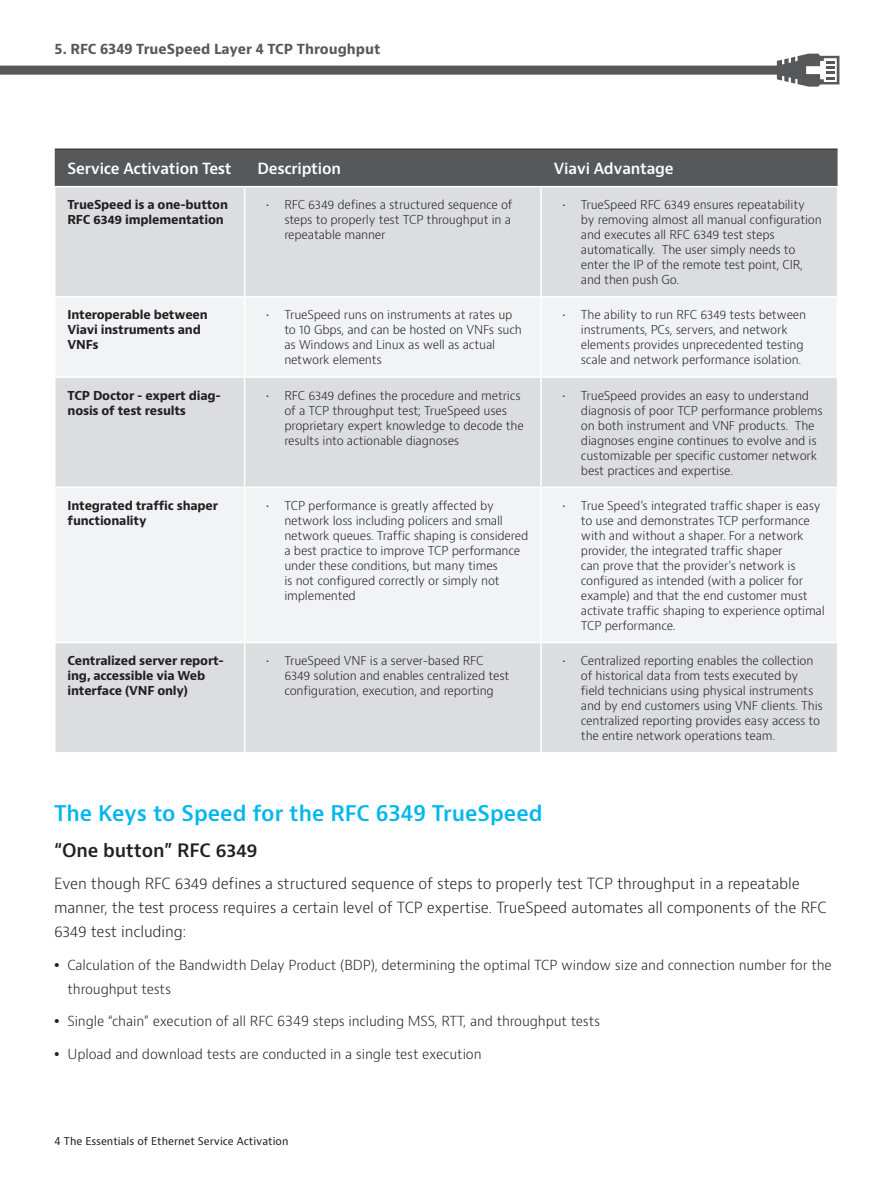
<style>
.page{position:relative;width:893px;height:1191px;background:#fff}
.page>*{position:absolute;margin:0;border:0;box-sizing:border-box;transform-origin:0 0}
.t1{font:600 21px "Bernino Sans";color:#00b6ef}
.t2{font:600 18px "Bernino Sans";letter-spacing:-.01em;color:#231f20}
.t3{font:300 15px/24px "Bernino Sans";letter-spacing:-.01em;color:#231f20}
.t4{font:600 15px "Bernino Sans";letter-spacing:-.015em;color:#fff}
.t5{font:300 13.5px/24px "Bernino Sans";letter-spacing:-.01em;color:#231f20}
.t6{font:700 13.5px "Bernino Sans";color:#57585a}
.t7{font:300 12px/15px "Bernino Sans";letter-spacing:-.015em;color:#231f20}
.t8{font:700 12px/15px "Bernino Sans";letter-spacing:-.015em;color:#231f20}
.t9{font:10.5px "Bernino Sans";color:#231f20}
</style>
<div class="page">
<svg style="left:777px;top:54px;width:62px;height:33px"></svg>
<div style="left:0;top:66px;width:777px;height:9px;background:#57585a"></div>
<div style="left:55px;top:150px;width:782px;height:36px;background:#57585a"></div>
<div style="left:56px;top:187px;width:781px;height:565px;background:#dcdddf"></div>
<svg style="left:56px;top:298px;width:781px;height:344px;fill:#f2f3f4"></svg>
<hr style="left:55px;top:149px;width:190px;height:1px;background:#231f20">
<hr style="left:245px;top:149px;width:296px;height:1px;background:#231f20">
<hr style="left:541px;top:149px;width:297px;height:1px;background:#231f20">
<hr style="left:244px;top:187px;width:1px;height:109px;background:#fff">
<hr style="left:540px;top:187px;width:2px;height:109px;background:#fff">
<hr style="left:54px;top:296px;width:191px;height:2px;background:#fff">
<hr style="left:245px;top:296px;width:296px;height:2px;background:#fff">
<hr style="left:244px;top:298px;width:1px;height:78px;background:#fff">
<hr style="left:541px;top:296px;width:297px;height:2px;background:#fff">
<hr style="left:540px;top:298px;width:2px;height:78px;background:#fff">
<hr style="left:54px;top:376px;width:191px;height:2px;background:#fff">
<hr style="left:245px;top:376px;width:296px;height:2px;background:#fff">
<hr style="left:244px;top:378px;width:1px;height:108px;background:#fff">
<hr style="left:541px;top:376px;width:297px;height:2px;background:#fff">
<hr style="left:540px;top:378px;width:2px;height:108px;background:#fff">
<hr style="left:54px;top:486px;width:191px;height:2px;background:#fff">
<hr style="left:245px;top:486px;width:296px;height:2px;background:#fff">
<hr style="left:244px;top:488px;width:1px;height:154px;background:#fff">
<hr style="left:541px;top:486px;width:297px;height:2px;background:#fff">
<hr style="left:540px;top:488px;width:2px;height:154px;background:#fff">
<hr style="left:54px;top:642px;width:191px;height:1px;background:#fff">
<hr style="left:245px;top:642px;width:296px;height:1px;background:#fff">
<hr style="left:244px;top:643px;width:1px;height:109px;background:#fff">
<hr style="left:541px;top:642px;width:297px;height:1px;background:#fff">
<hr style="left:540px;top:643px;width:2px;height:109px;background:#fff">
<p class="t6" style="left:55px;top:40px;width:327px">5. RFC 6349 TrueSpeed Layer 4 TCP Throughput</p>
<p class="t4" style="left:68px;top:159px;width:166px">Service Activation Test</p>
<p class="t4" style="left:257px;top:159px;width:85px">Description</p>
<p class="t4" style="left:554px;top:159px;width:122px">Viavi Advantage</p>
<p class="t8" style="left:68px;top:197px;width:162px">TrueSpeed is a one-button<br>RFC 6349 implementation</p>
<p class="t7" style="left:284px;top:197px;width:230px;text-indent:-18px">• RFC 6349 defines a structured sequence of steps to properly test TCP throughput in a repeatable manner</p>
<p class="t7" style="left:581px;top:197px;width:242px;text-indent:-18px">• TrueSpeed RFC 6349 ensures repeatability<br>by removing almost all manual configuration and executes all RFC 6349 test steps automatically. The user simply needs to enter the IP of the remote test point, CIR, and then push Go.</p>
<p class="t8" style="left:68px;top:308px;width:142px">Interoperable between<br>Viavi instruments and<br>VNFs</p>
<p class="t7" style="left:284px;top:308px;width:239px;text-indent:-18px">• TrueSpeed runs on instruments at rates up to 10 Gbps, and can be hosted on VNFs such as Windows and Linux as well as actual network elements</p>
<p class="t7" style="left:581px;top:308px;width:227px;text-indent:-18px">• The ability to run RFC 6349 tests between instruments, PCs, servers, and network elements provides unprecedented testing scale and network performance isolation.</p>
<p class="t8" style="left:68px;top:388px;width:155px">TCP Doctor - expert diag&shy;nosis of test results</p>
<p class="t7" style="left:284px;top:388px;width:241px;text-indent:-18px">• RFC 6349 defines the procedure and metrics of a TCP throughput test; TrueSpeed uses proprietary expert knowledge to decode the results into actionable diagnoses</p>
<p class="t7" style="left:581px;top:388px;width:243px;text-indent:-18px">• TrueSpeed provides an easy to understand diagnosis of poor TCP performance problems on both instrument and VNF products. The diagnoses engine continues to evolve and is customizable per specific customer network best practices and expertise.</p>
<p class="t8" style="left:68px;top:498px;width:152px">Integrated traffic shaper functionality</p>
<p class="t7" style="left:284px;top:498px;width:245px;text-indent:-18px">• TCP performance is greatly affected by network loss including policers and small network queues. Traffic shaping is considered a best practice to improve TCP performance under these conditions, but many times<br>is not configured correctly or simply not implemented</p>
<p class="t7" style="left:581px;top:498px;width:245px;text-indent:-18px">• True Speed’s integrated traffic shaper is easy to use and demonstrates TCP performance with and without a shaper. For a network provider, the integrated traffic shaper<br>can prove that the provider’s network is configured as intended (with a policer for example) and that the end customer must activate traffic shaping to experience optimal TCP performance.</p>
<p class="t8" style="left:68px;top:653px;width:158px">Centralized server report&shy;ing, accessible via Web interface (VNF only)</p>
<p class="t7" style="left:284px;top:653px;width:226px;text-indent:-18px">• TrueSpeed VNF is a server-based RFC<br>6349 solution and enables centralized test configuration, execution, and reporting</p>
<p class="t7" style="left:581px;top:653px;width:243px;text-indent:-18px">• Centralized reporting enables the collection of historical data from tests executed by field technicians using physical instruments and by end customers using VNF clients. This centralized reporting provides easy access to the entire network operations team.</p>
<h1 class="t1" style="left:54px;top:800px;width:490px">The Keys to Speed for the RFC 6349 TrueSpeed</h1>
<h2 class="t2" style="left:54px;top:838px;width:205px">“One button” RFC 6349</h2>
<p class="t3" style="left:54px;top:872px;width:774px">Even though RFC 6349 defines a structured sequence of steps to properly test TCP throughput in a repeatable manner, the test process requires a certain level of TCP expertise. TrueSpeed automates all components of the RFC<br>6349 test including:</p>
<p class="t5" style="left:68px;top:953px;width:766px;text-indent:-14px">• Calculation of the Bandwidth Delay Product (BDP), determining the optimal TCP window size and connection number for the throughput tests</p>
<p class="t5" style="left:54px;top:1009px;width:548px">• Single “chain” execution of all RFC 6349 steps including MSS, RTT, and throughput tests</p>
<p class="t5" style="left:54px;top:1042px;width:429px">• Upload and download tests are conducted in a single test execution</p>
<p class="t9" style="left:55px;top:1134px;width:235px">4 The Essentials of Ethernet Service Activation</p>
</div>
